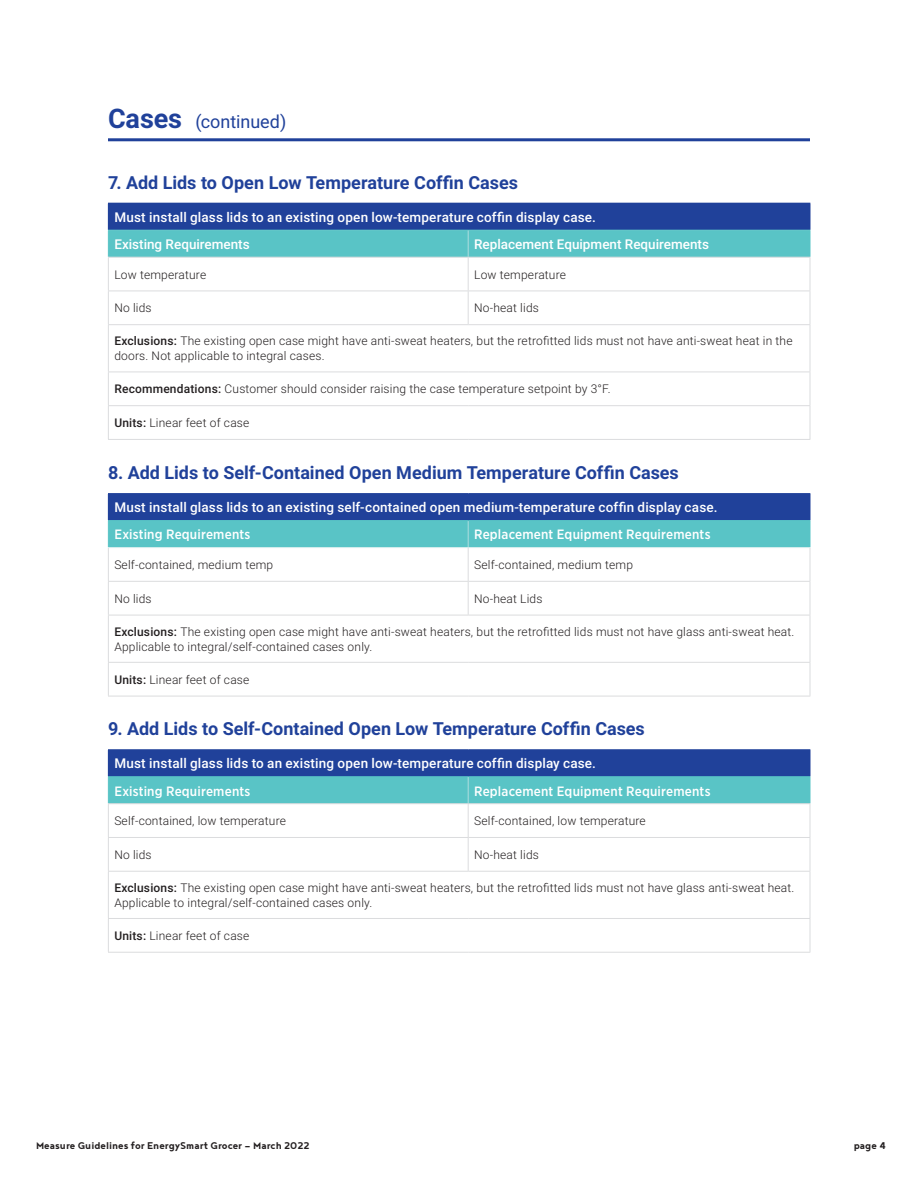
<style>
.page{position:relative;width:918px;height:1188px;background:#fff}
.page>*{position:absolute;margin:0;border:0;box-sizing:border-box;transform-origin:0 0}
.t1{font:700 18px "Roboto";color:#20419a}
.t2{font:18px "Roboto";color:#20419a}
.t3{font:500 13.5px "Roboto";letter-spacing:.01em;color:#fff}
.t4{font:500 13.5px "Gotham Narrow";letter-spacing:.015em;color:#fff}
.t5{font:300 12px/15px "Roboto";letter-spacing:.015em;color:#231f20}
.t6{font:700 12px "Noyh";color:#231f20}
.s1{font-weight:700;font-size:27px}
.s2{font-weight:500}
</style>
<div class="page">
<hr style="left:108px;top:203px;width:360px;height:1px;background:#20419a">
<hr style="left:468px;top:203px;width:342px;height:1px;background:#20419a">
<hr style="left:108px;top:258px;width:1px;height:33px;background:#dbdcde">
<hr style="left:468px;top:258px;width:1px;height:33px;background:#dbdcde">
<hr style="left:810px;top:258px;width:1px;height:33px;background:#dbdcde">
<hr style="left:108px;top:291px;width:360px;height:1px;background:#dbdcde">
<hr style="left:108px;top:291px;width:1px;height:33px;background:#dbdcde">
<hr style="left:468px;top:291px;width:342px;height:1px;background:#dbdcde">
<hr style="left:468px;top:291px;width:1px;height:33px;background:#dbdcde">
<hr style="left:810px;top:291px;width:1px;height:33px;background:#dbdcde">
<hr style="left:108px;top:324px;width:360px;height:1px;background:#dbdcde">
<hr style="left:108px;top:325px;width:1px;height:47px;background:#dbdcde">
<hr style="left:468px;top:324px;width:342px;height:1px;background:#dbdcde">
<hr style="left:810px;top:325px;width:1px;height:47px;background:#dbdcde">
<hr style="left:108px;top:372px;width:360px;height:1px;background:#dbdcde">
<hr style="left:108px;top:372px;width:1px;height:33px;background:#dbdcde">
<hr style="left:468px;top:372px;width:342px;height:1px;background:#dbdcde">
<hr style="left:810px;top:372px;width:1px;height:33px;background:#dbdcde">
<hr style="left:108px;top:405px;width:360px;height:1px;background:#dbdcde">
<hr style="left:108px;top:406px;width:1px;height:33px;background:#dbdcde">
<hr style="left:468px;top:405px;width:342px;height:1px;background:#dbdcde">
<hr style="left:810px;top:406px;width:1px;height:33px;background:#dbdcde">
<hr style="left:108px;top:439px;width:360px;height:1px;background:#dbdcde">
<hr style="left:468px;top:439px;width:342px;height:1px;background:#dbdcde">
<svg style="left:108px;top:204px;width:703px;height:53px;background:#3e84b0"></svg>
<hr style="left:108px;top:257px;width:360px;height:1px;background:#dbdcde">
<hr style="left:468px;top:257px;width:342px;height:1px;background:#dbdcde">
<hr style="left:108px;top:749px;width:360px;height:1px;background:#20419a">
<hr style="left:468px;top:749px;width:342px;height:1px;background:#20419a">
<svg style="left:108px;top:750px;width:703px;height:54px;background:#3d83b0"></svg>
<hr style="left:108px;top:803px;width:360px;height:1px;background:#dbdcde">
<hr style="left:108px;top:804px;width:1px;height:33px;background:#dbdcde">
<hr style="left:468px;top:803px;width:342px;height:1px;background:#dbdcde">
<hr style="left:468px;top:804px;width:1px;height:33px;background:#dbdcde">
<hr style="left:810px;top:804px;width:1px;height:33px;background:#dbdcde">
<hr style="left:108px;top:837px;width:360px;height:1px;background:#dbdcde">
<hr style="left:108px;top:838px;width:1px;height:33px;background:#dbdcde">
<hr style="left:468px;top:837px;width:342px;height:1px;background:#dbdcde">
<hr style="left:468px;top:838px;width:1px;height:33px;background:#dbdcde">
<hr style="left:810px;top:838px;width:1px;height:33px;background:#dbdcde">
<hr style="left:108px;top:871px;width:360px;height:1px;background:#dbdcde">
<hr style="left:108px;top:872px;width:1px;height:46px;background:#dbdcde">
<hr style="left:468px;top:871px;width:342px;height:1px;background:#dbdcde">
<hr style="left:810px;top:872px;width:1px;height:46px;background:#dbdcde">
<hr style="left:108px;top:918px;width:360px;height:1px;background:#dbdcde">
<hr style="left:108px;top:919px;width:1px;height:33px;background:#dbdcde">
<hr style="left:468px;top:918px;width:342px;height:1px;background:#dbdcde">
<hr style="left:810px;top:919px;width:1px;height:33px;background:#dbdcde">
<hr style="left:108px;top:952px;width:360px;height:1px;background:#dbdcde">
<hr style="left:468px;top:952px;width:342px;height:1px;background:#dbdcde">
<hr style="left:108px;top:493px;width:360px;height:1px;background:#20419a">
<hr style="left:468px;top:493px;width:342px;height:1px;background:#20419a">
<hr style="left:108px;top:548px;width:1px;height:33px;background:#dbdcde">
<hr style="left:468px;top:548px;width:1px;height:33px;background:#dbdcde">
<hr style="left:810px;top:548px;width:1px;height:33px;background:#dbdcde">
<hr style="left:108px;top:581px;width:360px;height:1px;background:#dbdcde">
<hr style="left:108px;top:582px;width:1px;height:33px;background:#dbdcde">
<hr style="left:468px;top:581px;width:342px;height:1px;background:#dbdcde">
<hr style="left:468px;top:582px;width:1px;height:33px;background:#dbdcde">
<hr style="left:810px;top:582px;width:1px;height:33px;background:#dbdcde">
<hr style="left:108px;top:615px;width:360px;height:1px;background:#dbdcde">
<hr style="left:108px;top:615px;width:1px;height:47px;background:#dbdcde">
<hr style="left:468px;top:615px;width:342px;height:1px;background:#dbdcde">
<hr style="left:810px;top:615px;width:1px;height:47px;background:#dbdcde">
<hr style="left:108px;top:662px;width:360px;height:1px;background:#dbdcde">
<hr style="left:108px;top:663px;width:1px;height:33px;background:#dbdcde">
<hr style="left:468px;top:662px;width:342px;height:1px;background:#dbdcde">
<hr style="left:810px;top:663px;width:1px;height:33px;background:#dbdcde">
<hr style="left:108px;top:696px;width:360px;height:1px;background:#dbdcde">
<hr style="left:468px;top:696px;width:342px;height:1px;background:#dbdcde">
<svg style="left:108px;top:494px;width:703px;height:54px;background:#3d83b0"></svg>
<hr style="left:108px;top:547px;width:360px;height:1px;background:#d6eeee">
<hr style="left:468px;top:547px;width:342px;height:1px;background:#d6eeee">
<hr style="left:108px;top:138px;width:702px;height:3px;background:#20419a">
<p class="t2" style="left:108px;top:109px;width:180px"><span class="s1">Cases</span> (continued)</p>
<p class="t1" style="left:108px;top:170px;width:412px">7. Add Lids to Open Low Temperature Coffin Cases</p>
<p class="t3" style="left:114px;top:207px;width:483px">Must install glass lids to an existing open low-temperature coffin display case.</p>
<p class="t3" style="left:114px;top:234px;width:137px">Existing Requirements</p>
<p class="t3" style="left:474px;top:234px;width:236px">Replacement Equipment Requirements</p>
<p class="t5" style="left:114px;top:266px;width:93px">Low temperature</p>
<p class="t5" style="left:474px;top:266px;width:93px">Low temperature</p>
<p class="t5" style="left:114px;top:300px;width:39px">No lids</p>
<p class="t5" style="left:474px;top:300px;width:66px">No-heat lids</p>
<p class="t5" style="left:114px;top:333px;width:680px"><span class="s2">Exclusions:</span> The existing open case might have anti-sweat heaters, but the retrofitted lids must not have anti-sweat heat in the doors. Not applicable to integral cases.</p>
<p class="t5" style="left:114px;top:381px;width:498px"><span class="s2">Recommendations:</span> Customer should consider raising the case temperature setpoint by 3°F.</p>
<p class="t5" style="left:114px;top:415px;width:137px"><span class="s2">Units:</span> Linear feet of case</p>
<p class="t1" style="left:108px;top:460px;width:572px">8. Add Lids to Self-Contained Open Medium Temperature Coffin Cases</p>
<p class="t3" style="left:114px;top:498px;width:605px">Must install glass lids to an existing self-contained open medium-temperature coffin display case.</p>
<p class="t4" style="left:114px;top:526px;width:138px">Existing Requirements</p>
<p class="t4" style="left:474px;top:526px;width:238px">Replacement Equipment Requirements</p>
<p class="t5" style="left:114px;top:557px;width:160px">Self-contained, medium temp</p>
<p class="t5" style="left:474px;top:557px;width:160px">Self-contained, medium temp</p>
<p class="t5" style="left:114px;top:590px;width:39px">No lids</p>
<p class="t5" style="left:474px;top:590px;width:70px">No-heat Lids</p>
<p class="t5" style="left:114px;top:623px;width:682px"><span class="s2">Exclusions:</span> The existing open case might have anti-sweat heaters, but the retrofitted lids must not have glass anti-sweat heat.<br>Applicable to integral/self-contained cases only.</p>
<p class="t5" style="left:114px;top:671px;width:137px"><span class="s2">Units:</span> Linear feet of case</p>
<p class="t1" style="left:108px;top:716px;width:538px">9. Add Lids to Self-Contained Open Low Temperature Coffin Cases</p>
<p class="t3" style="left:114px;top:754px;width:483px">Must install glass lids to an existing open low-temperature coffin display case.</p>
<p class="t4" style="left:114px;top:782px;width:138px">Existing Requirements</p>
<p class="t4" style="left:474px;top:782px;width:238px">Replacement Equipment Requirements</p>
<p class="t5" style="left:114px;top:813px;width:173px">Self-contained, low temperature</p>
<p class="t5" style="left:474px;top:813px;width:173px">Self-contained, low temperature</p>
<p class="t5" style="left:114px;top:847px;width:39px">No lids</p>
<p class="t5" style="left:474px;top:847px;width:66px">No-heat lids</p>
<p class="t5" style="left:114px;top:880px;width:682px"><span class="s2">Exclusions:</span> The existing open case might have anti-sweat heaters, but the retrofitted lids must not have glass anti-sweat heat.<br>Applicable to integral/self-contained cases only.</p>
<p class="t5" style="left:114px;top:928px;width:137px"><span class="s2">Units:</span> Linear feet of case</p>
<p class="t6" style="left:36px;top:1138px;width:275px">Measure Guidelines for EnergySmart Grocer — March 2022</p>
<p class="t6" style="left:854px;top:1138px;width:33px">page 4</p>
</div>
